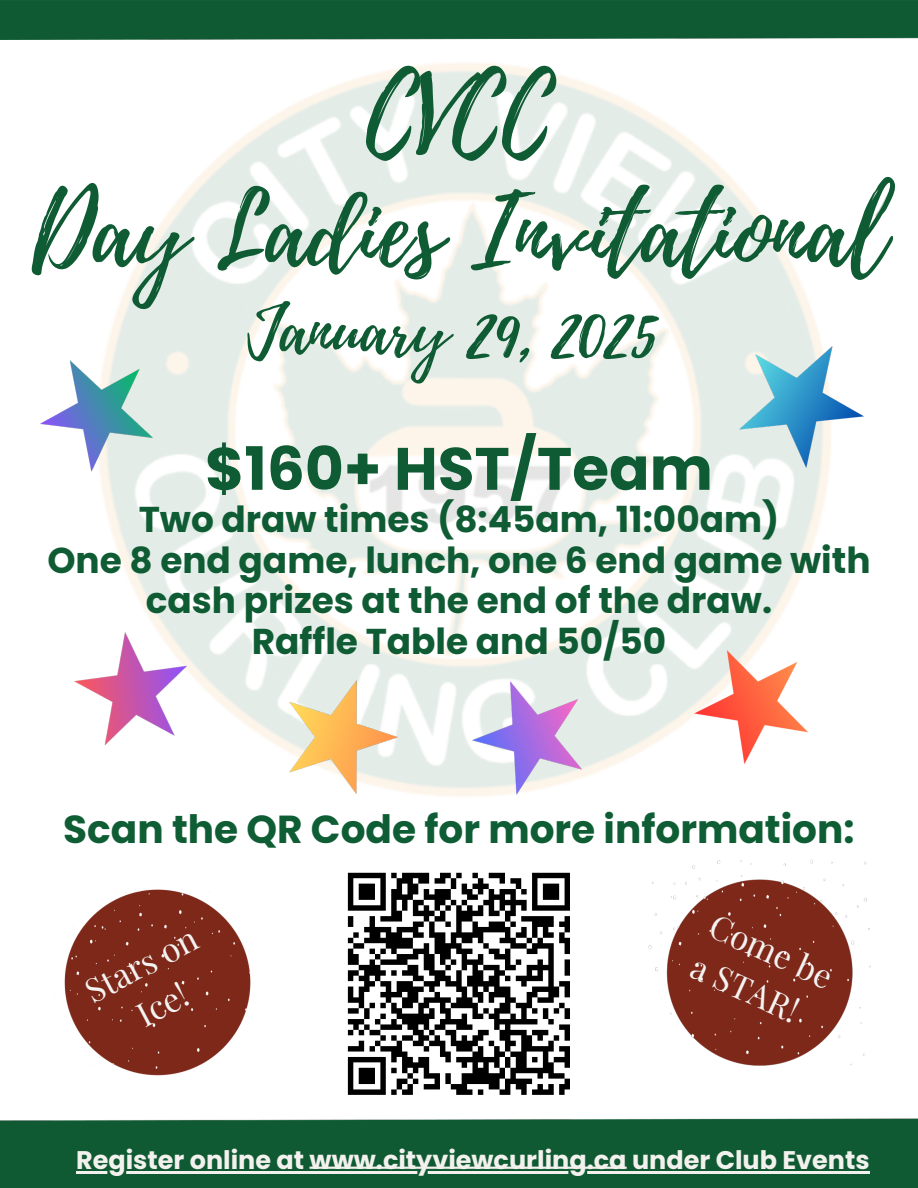
<style>
.page{position:relative;width:918px;height:1188px;background:#fff}
.page>*{position:absolute;margin:0;border:0;box-sizing:border-box;transform-origin:0 0}
.t1{font:100.05px/115.8px "Playlist Script";color:#0f5c34;text-align:center}
.t2{font:68.85px "Playlist Script";color:#0f5c34}
.t3{font:700 59.7px "Poppins";color:#0f5c34}
.t4{font:700 39px "Poppins";color:#0e5d34}
.t5{font:700 35.85px/40.5px "Poppins";color:#0f5c34;text-align:center}
.t6{font:33.15px/45px "Playfair Display";color:#f4f3f2;text-align:center}
.t7{font:700 25.5px "Poppins";color:#f3f1ee}
</style>
<div class="page">
<img style="left:0;top:39px;width:864px;height:758px">
<img style="left:40px;top:360px;width:113px;height:111px">
<img style="left:74px;top:633px;width:113px;height:111px">
<img style="left:64px;top:889px;width:187px;height:187px">
<img style="left:290px;top:680px;width:108px;height:114px">
<img style="left:472px;top:681px;width:109px;height:114px">
<img style="left:695px;top:651px;width:112px;height:112px">
<div style="left:0;top:0;width:918px;height:39px;background:#0f5a32"></div>
<div style="left:0;top:1118px;width:918px;height:70px;background:#0f5a32"></div>
<img style="left:740px;top:346px;width:123px;height:122px">
<img style="left:648px;top:859px;width:223px;height:207px">
<hr style="left:76px;top:1171px;width:794px;height:3px;background:#f3f1ee">
<svg style="left:347px;top:872px;width:223px;height:223px"></svg>
<p class="t1" style="left:32px;top:61px;width:856px">CVCC<br>Day Ladies Invitational</p>
<p class="t2" style="left:247px;top:281px;width:410px">January 29, 2025</p>
<p class="t3" style="left:205px;top:427px;width:509px">$160+ HST/Team</p>
<p class="t5" style="left:47px;top:499px;width:825px">Two draw times (8:45am, 11:00am)<br>One 8 end game, lunch, one 6 end game with cash prizes at the end of the draw.<br>Raffle Table and 50/50</p>
<h5 class="t4" style="left:63px;top:802px;width:793px">Scan the QR Code for more information:</h5>
<h4 class="t6" style="left:76px;top:972px;width:124px;rotate:-28deg">Stars on<br>Ice!</h4>
<h5 class="t6" style="left:722px;top:902px;width:133px;text-align:left;rotate:25deg">Come be a STAR!</h5>
<p class="t7" style="left:76px;top:1142px;width:795px">Register online at www.cityviewcurling.ca under Club Events</p>
</div>
